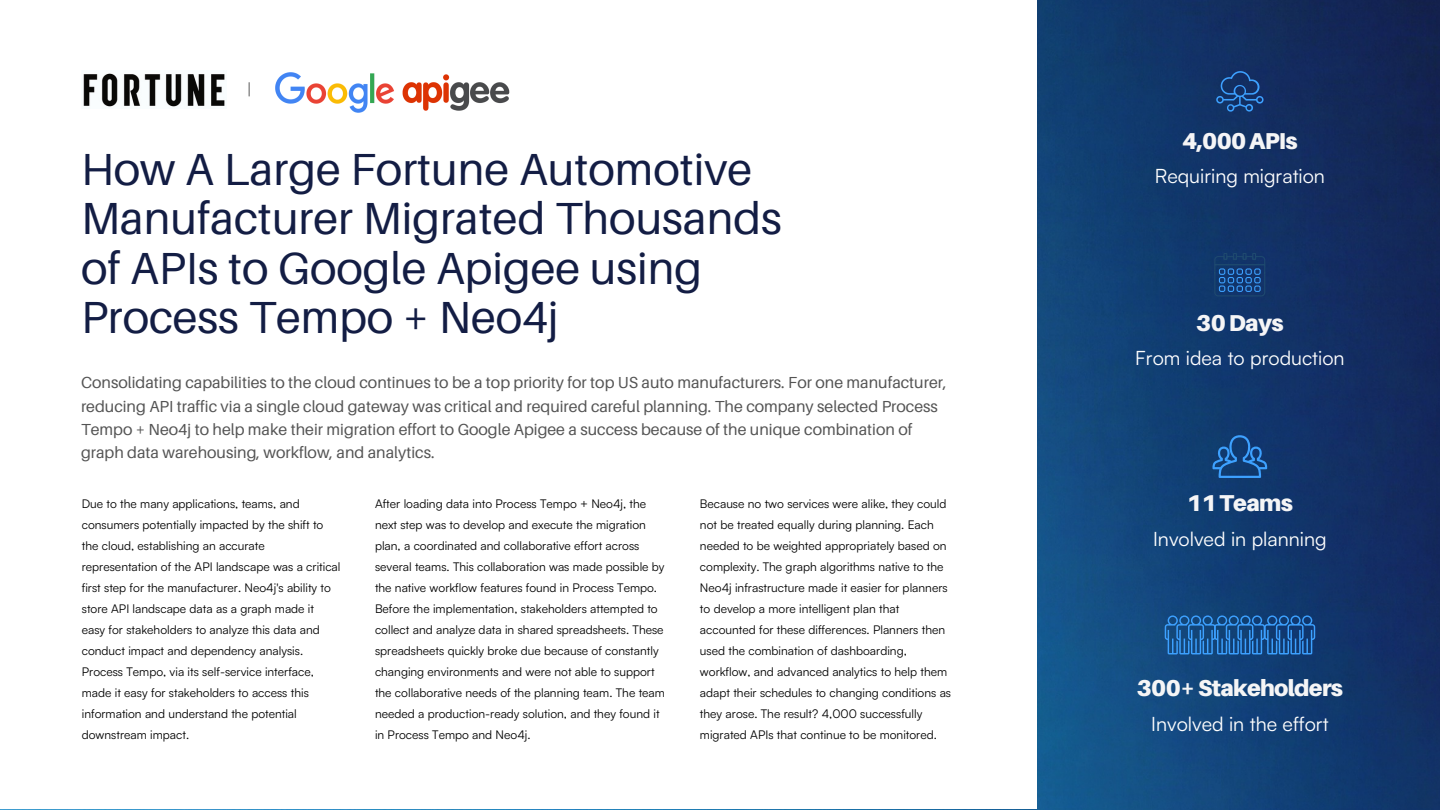
<style>
.page{position:relative;width:1440px;height:810px;background:#fff}
.page>*{position:absolute;margin:0;border:0;box-sizing:border-box;transform-origin:0 0}
.t1{font:45px/49.5px "Aileron";color:#131d44}
.t2{font:900 23px "Aileron";letter-spacing:-.03em;color:#f5f5f6}
.t3{font:19.7px "Satoshi";color:#fff}
.t4{font:16px/23.2px "Aileron";color:#545454}
.t5{font:16px "Satoshi";color:#545454}
.t6{font:12px/21px "Satoshi";color:#000}
</style>
<div class="page">
<img style="left:0;top:0;width:1440px;height:810px">
<div style="left:0;top:0;width:1037px;height:809px;background:#fff"></div>
<img style="left:402px;top:74px;width:108px;height:37px">
<img style="left:276px;top:73px;width:118px;height:40px">
<img style="left:83px;top:73px;width:142px;height:34px">
<svg style="left:1216px;top:71px;width:48px;height:41px;background:#1a4480"></svg>
<svg style="left:1214px;top:253px;width:51px;height:43px;background:#18457e"></svg>
<svg style="left:1212px;top:435px;width:55px;height:43px;background:#1b5291"></svg>
<svg style="left:1165px;top:615px;width:150px;height:39px;background:#1f5fa1"></svg>
<h3 class="t5" style="left:247px;top:79px;width:6px">|</h3>
<h1 class="t1" style="left:81px;top:143px;width:702px">How A Large Fortune Automotive<br>Manufacturer Migrated Thousands of APIs to Google Apigee using<br>Process Tempo + Neo4j</h1>
<p class="t4" style="left:81px;top:371px;width:867px">Consolidating capabilities to the cloud continues to be a top priority for top US auto manufacturers. For one manufacturer, reducing API traffic via a single cloud gateway was critical and required careful planning. The company selected Process Tempo + Neo4j to help make their migration effort to Google Apigee a success because of the unique combination of graph data warehousing, workflow, and analytics.</p>
<p class="t6" style="left:700px;top:493px;width:253px">Because no two services were alike, they could not be treated equally during planning. Each needed to be weighted appropriately based on complexity. The graph algorithms native to the Neo4j infrastructure made it easier for planners to develop a more intelligent plan that accounted for these differences. Planners then used the combination of dashboarding, workflow, and advanced analytics to help them adapt their schedules to changing conditions as they arose. The result? 4,000 successfully migrated APIs that continue to be monitored.</p>
<p class="t6" style="left:82px;top:493px;width:260px">Due to the many applications, teams, and consumers potentially impacted by the shift to the cloud, establishing an accurate representation of the API landscape was a critical first step for the manufacturer. Neo4j's ability to store API landscape data as a graph made it easy for stakeholders to analyze this data and conduct impact and dependency analysis.<br>Process Tempo, via its self-service interface, made it easy for stakeholders to access this information and understand the potential downstream impact.</p>
<p class="t6" style="left:375px;top:493px;width:291px">After loading data into Process Tempo + Neo4j, the next step was to develop and execute the migration plan, a coordinated and collaborative effort across several teams. This collaboration was made possible by the native workflow features found in Process Tempo.<br>Before the implementation, stakeholders attempted to collect and analyze data in shared spreadsheets. These spreadsheets quickly broke due because of constantly changing environments and were not able to support the collaborative needs of the planning team. The team needed a production-ready solution, and they found it in Process Tempo and Neo4j.</p>
<h2 class="t2" style="left:1182px;top:126px;width:117px">4,000APIs</h2>
<h3 class="t3" style="left:1155px;top:163px;width:172px">Requiring migration</h3>
<h2 class="t2" style="left:1196px;top:309px;width:89px">30Days</h2>
<h3 class="t3" style="left:1135px;top:346px;width:211px">From idea to production</h3>
<h2 class="t2" style="left:1187px;top:489px;width:107px">11Teams</h2>
<h3 class="t3" style="left:1153px;top:526px;width:175px">Involved in planning</h3>
<h2 class="t2" style="left:1137px;top:674px;width:208px">300+Stakeholders</h2>
<h3 class="t3" style="left:1151px;top:711px;width:179px">Involved in the effort</h3>
</div>
